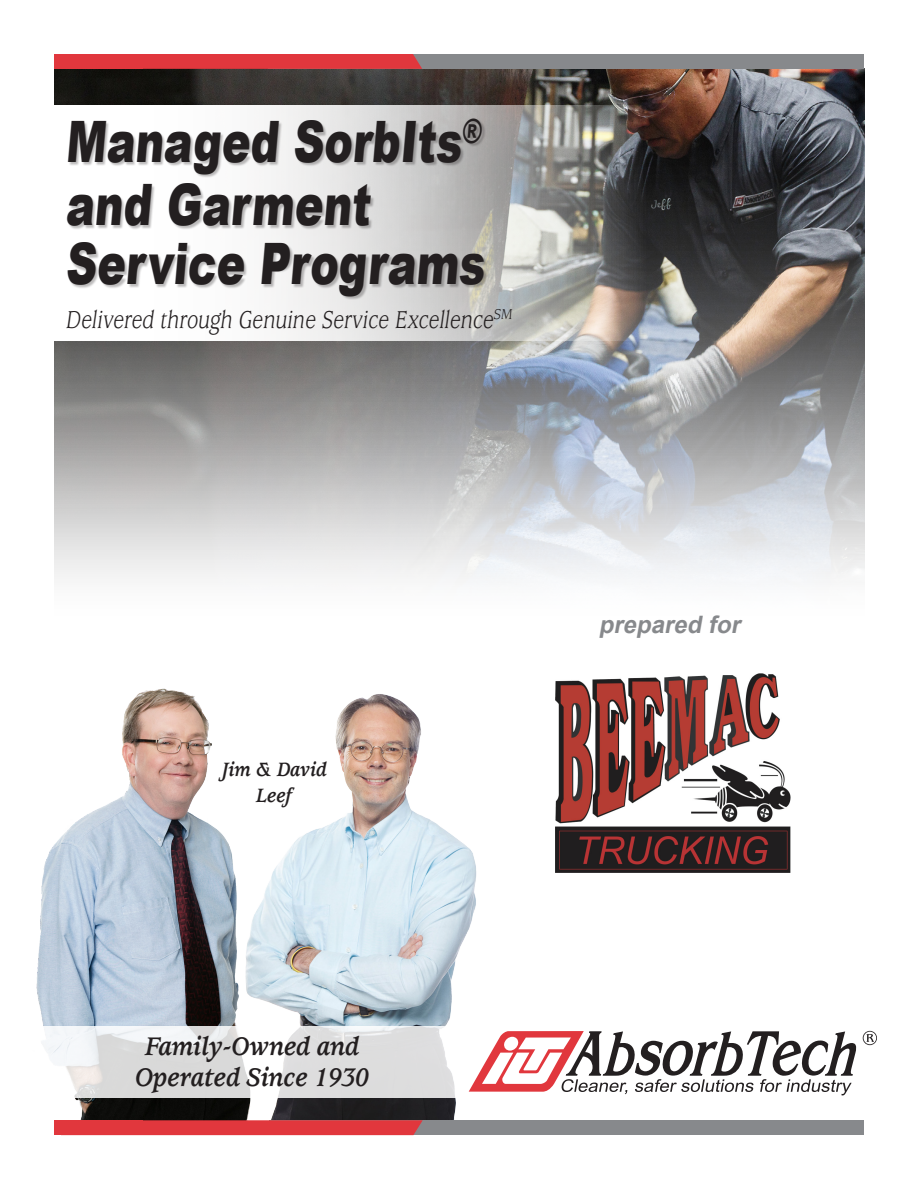
<style>
.page{position:relative;width:918px;height:1188px;background:#fff}
.page>*{position:absolute;margin:0;border:0;box-sizing:border-box;transform-origin:0 0}
.t1{font:900 57.15px/61.1px "Arial";color:#231f20;scale:.75 1}
.t2{font:italic 700 28.05px/31.2px "Usherwood Std";color:#231f20;text-align:center;scale:.9 1}
.t3{font:27px "Usherwood Std";color:#231f20;scale:.8 1}
.t4{font:italic 700 24px "Arial";color:#87898c}
.t5{font:italic 700 21.3px "Usherwood Std";color:#231f20;scale:.9 1}
</style>
<div class="page">
<img style="left:54px;top:69px;width:810px;height:510px">
<svg style="left:863px;top:1031px;width:14px;height:14px"></svg>
<svg style="left:482px;top:1031px;width:374px;height:64px"></svg>
<img style="left:36px;top:688px;width:446px;height:432px">
<svg style="left:36px;top:1026px;width:423px;height:72px;fill:#ddddde"></svg>
<div style="left:268px;top:54px;width:596px;height:15px;background:#87898c"></div>
<svg style="left:143px;top:54px;width:279px;height:15px;background:#de383e"></svg>
<div style="left:270px;top:1120px;width:594px;height:15px;background:#87898c"></div>
<svg style="left:143px;top:1120px;width:280px;height:15px;background:#dc393f"></svg>
<div style="left:54px;top:54px;width:89px;height:15px;background:#e1373d"></div>
<div style="left:54px;top:1120px;width:89px;height:15px;background:#e1373d"></div>
<svg style="left:54px;top:105px;width:620px;height:236px"></svg>
<div style="left:68px;top:119px;width:420px;height:181px;background:#231f20;opacity:.3"></div>
<img style="left:556px;top:673px;width:234px;height:199px">
<p class="t1" style="left:65px;top:109px;width:570px">Managed SorbIts<sup>® </sup>and Garment<br>Service Programs</p>
<p class="t3" style="left:65px;top:304px;width:563px">Delivered through Genuine Service Excellence<sup>SM</sup></p>
<p class="t5" style="left:222px;top:758px;width:117px">Jim &amp; David</p>
<p class="t5" style="left:256px;top:784px;width:42px">Leef</p>
<p class="t2" style="left:135px;top:1032px;width:262px">Family-Owned and<br>Operated Since 1930</p>
<p class="t4" style="left:599px;top:609px;width:149px">prepared for</p>
</div>
